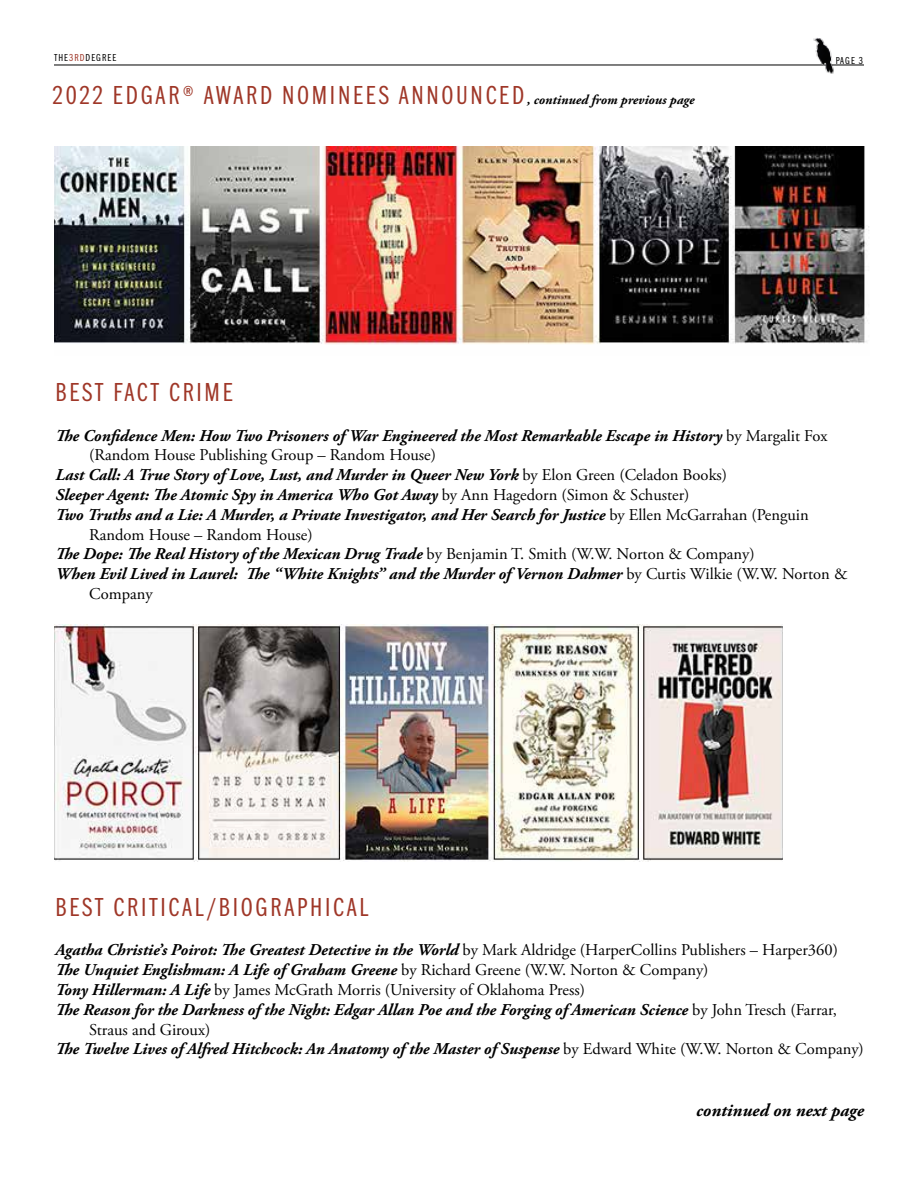
<style>
.page{position:relative;width:918px;height:1188px;background:#fff}
.page>*{position:absolute;margin:0;border:0;box-sizing:border-box;transform-origin:0 0}
.t1{font:300 27px "Franklin Cond ITC Std";letter-spacing:.1em;color:#9f3728}
.t2{font:italic 700 18px "Adobe Garamond Pro";color:#000}
.t3{font:italic 700 16.5px "Adobe Garamond Pro";color:#000}
.t4{font:16.5px "Adobe Garamond Pro";color:#000}
.t5{font:300 10.5px "Franklin Cond ITC Std";letter-spacing:.095em;color:#000}
.s1{color:#9f3728}
.s2{font-family:"Adobe Garamond Pro";font-weight:700;font-style:italic;font-size:13.5px;color:#000}
.s3{font-weight:400;font-style:normal}
.s4{font-weight:700;font-style:italic}
</style>
<div class="page">
<hr style="left:54px;top:65px;width:810px;height:1px;background:#000">
<img style="left:812px;top:38px;width:25px;height:36px">
<img style="left:54px;top:625px;width:729px;height:236px">
<img style="left:54px;top:147px;width:815px;height:198px">
<p class="t5" style="left:54px;top:52px;width:64px">THE<span class="s1">3RD</span>DEGREE</p>
<p class="t5" style="left:836px;top:55px;width:29px">PAGE 3</p>
<h1 class="t1" style="left:52px;top:82px;width:644px">2022 EDGAR® AWARD NOMINEES ANNOUNCED <span class="s2">, continued from previous page</span></h1>
<h1 class="t1" style="left:56px;top:379px;width:13px">BEST</h1>
<h1 class="t1" style="left:114px;top:379px;width:12px">FACT</h1>
<h1 class="t1" style="left:169px;top:379px;width:14px">CRIME</h1>
<p class="t3" style="left:56px;top:426px;width:774px">The Confidence Men: How Two Prisoners of War Engineered the Most Remarkable Escape in History <span class="s3">by Margalit Fox</span></p>
<p class="t4" style="left:89px;top:445px;width:348px">(Random House Publishing Group – Random House)</p>
<p class="t3" style="left:56px;top:465px;width:673px">Last Call: A True Story of Love, Lust, and Murder in Queer New York <span class="s3">by Elon Green (Celadon Books)</span></p>
<p class="t3" style="left:56px;top:485px;width:636px">Sleeper Agent: The Atomic Spy in America Who Got Away <span class="s3">by Ann Hagedorn (Simon &amp; Schuster)</span></p>
<p class="t3" style="left:56px;top:505px;width:755px">Two Truths and a Lie: A Murder, a Private Investigator, and Her Search for Justice <span class="s3">by Ellen McGarrahan (Penguin</span></p>
<p class="t4" style="left:89px;top:524px;width:225px">Random House – Random House)</p>
<p class="t3" style="left:56px;top:545px;width:701px">The Dope: The Real History of the Mexican Drug Trade <span class="s3">by Benjamin T. Smith (W.W. Norton &amp; Company)</span></p>
<p class="t3" style="left:56px;top:564px;width:794px">When Evil Lived in Laurel: The “White Knights” and the Murder of Vernon Dahmer <span class="s3">by Curtis Wilkie (W.W. Norton &amp;</span></p>
<p class="t4" style="left:89px;top:584px;width:65px">Company</p>
<h1 class="t1" style="left:56px;top:894px;width:13px">BEST</h1>
<h1 class="t1" style="left:114px;top:894px;width:13px">CRITICAL</h1>
<h1 class="t1" style="left:208px;top:894px;width:25px">/BIOGRAPHICAL</h1>
<p class="t3" style="left:56px;top:941px;width:784px">Agatha Christie’s Poirot: The Greatest Detective in the World <span class="s3">by Mark Aldridge (HarperCollins Publishers – Harper360)</span></p>
<p class="t3" style="left:56px;top:960px;width:655px">The Unquiet Englishman: A Life of Graham Greene <span class="s3">by Richard Greene (W.W. Norton &amp; Company)</span></p>
<p class="t4" style="left:56px;top:980px;width:531px"><span class="s4">Tony Hillerman: A Life</span> by James McGrath Morris (University of Oklahoma Press)</p>
<p class="t3" style="left:56px;top:1000px;width:783px">The Reason for the Darkness of the Night: Edgar Allan Poe and the Forging of American Science <span class="s3">by John Tresch (Farrar,</span></p>
<p class="t4" style="left:89px;top:1019px;width:123px">Straus and Giroux)</p>
<p class="t3" style="left:56px;top:1040px;width:810px">The Twelve Lives of Alfred Hitchcock: An Anatomy of the Master of Suspense <span class="s3">by Edward White (W.W. Norton &amp; Company)</span></p>
<p class="t2" style="left:696px;top:1100px;width:169px">continued on next page</p>
</div>
